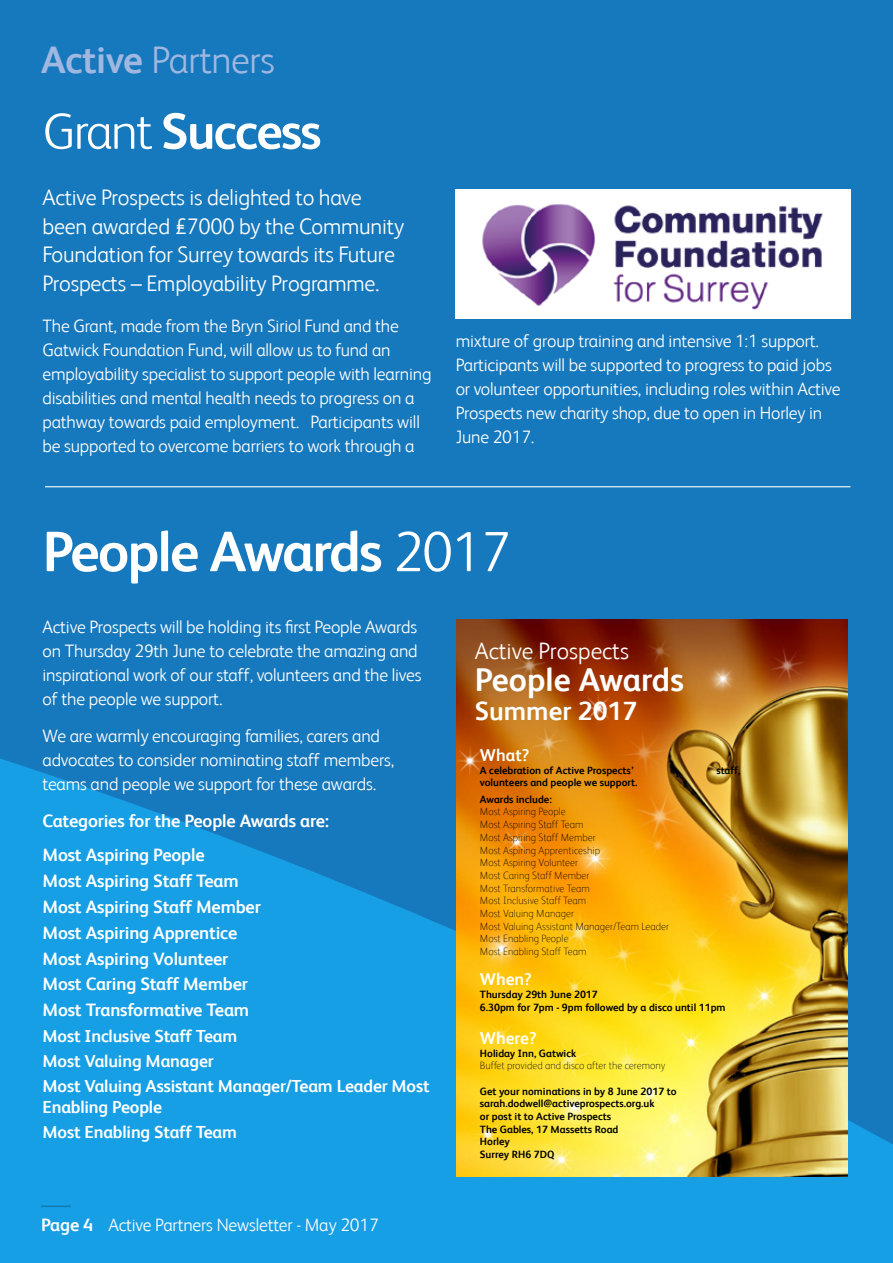
<style>
.page{position:relative;width:893px;height:1263px;background:#1678bd}
.page>*{position:absolute;margin:0;border:0;box-sizing:border-box;transform-origin:0 0}
.t1{font:700 57px "FS Albert";letter-spacing:-.03em;color:#fff}
.t2{font:700 51px "FS Albert";letter-spacing:-.03em;color:#fff}
.t3{font:300 38.4px "FS Albert";letter-spacing:-.01em;color:#a0b8e0}
.t4{font:700 33px "FS Albert";color:#fff}
.t5{font:700 26.4px "FS Albert";color:#fff}
.t6{font:300 23.85px "FS Albert";color:#fff}
.t7{font:300 22.5px/28.5px "FS Albert";letter-spacing:-.01em;color:#fff}
.t8{font:300 18px/24px "FS Albert";letter-spacing:-.01em;color:#fff}
.t9{font:700 18px/25.8px "FS Albert";letter-spacing:-.01em;color:#fff}
.t10{font:700 17.4px/25.2px "FS Albert";letter-spacing:-.01em;color:#fff}
.t11{font:700 17.25px "FS Albert";color:#fff}
.t12{font:100 10.65px/12.8px "FS Albert";color:#000}
.t13{font:700 10.65px/12.8px "FS Albert";color:#000}
.s1{font-weight:700}
.s2{font-weight:300}
</style>
<div class="page">
<svg style="left:0;top:758px;width:893px;height:505px;fill:#169fe5"></svg>
<hr style="left:41px;top:1205px;width:30px;height:2px;background:#c6c6c6">
<img style="left:455px;top:190px;width:395px;height:129px">
<hr style="left:45px;top:486px;width:805px;height:1px;background:#fff">
<img style="left:456px;top:620px;width:392px;height:556px">
<h3 class="t3" style="left:41px;top:38px;width:235px"><span class="s1">Active</span> Partners</h3>
<h2 class="t2" style="left:43px;top:102px;width:280px"><span class="s2">Grant</span> Success</h2>
<p class="t7" style="left:43px;top:183px;width:363px">Active Prospects is delighted to have been awarded £7000 by the Community Foundation for Surrey towards its Future Prospects – Employability Programme.</p>
<p class="t8" style="left:43px;top:313px;width:390px">The Grant, made from the Bryn Siriol Fund and the Gatwick Foundation Fund, will allow us to fund an employability specialist to support people with learning disabilities and mental health needs to progress on a pathway towards paid employment. Participants will be supported to overcome barriers to work through a</p>
<p class="t8" style="left:456px;top:328px;width:386px">mixture of group training and intensive 1:1 support.<br>Participants will be supported to progress to paid jobs or volunteer opportunities, including roles within Active Prospects new charity shop, due to open in Horley in June 2017.</p>
<h1 class="t1" style="left:43px;top:519px;width:470px">People Awards <span class="s2">2017</span></h1>
<p class="t8" style="left:43px;top:615px;width:381px">Active Prospects will be holding its first People Awards on Thursday 29th June to celebrate the amazing and inspirational work of our staff, volunteers and the lives of the people we support.</p>
<p class="t8" style="left:43px;top:724px;width:353px">We are warmly encouraging families, carers and advocates to consider nominating staff members, teams and people we support for these awards.</p>
<p class="t9" style="left:43px;top:803px;width:288px;line-height:34.3px">Categories for the People Awards are:<br>Most Aspiring People</p>
<p class="t9" style="left:43px;top:868px;width:220px">Most Aspiring Staff Team<br>Most Aspiring Staff Member<br>Most Aspiring Apprentice<br>Most Aspiring Volunteer<br>Most Caring Staff Member<br>Most Transformative Team</p>
<p class="t10" style="left:43px;top:1023px;width:389px">Most Inclusive Staff Team<br>Most Valuing Manager<br>Most Valuing Assistant Manager/Team Leader Most</p>
<p class="t10" style="left:43px;top:1094px;width:196px">Enabling People<br>Most Enabling Staff Team</p>
<p class="t8" style="left:41px;top:1213px;width:339px"><span class="s1">Page 4</span> Active Partners Newsletter - May 2017</p>
<h3 class="t6" style="left:475px;top:637px;width:156px">Active Prospects</h3>
<h3 class="t4" style="left:475px;top:660px;width:211px">People Awards</h3>
<h3 class="t5" style="left:475px;top:696px;width:164px">Summer 2017</h3>
<p class="t11" style="left:480px;top:745px;width:51px">What?</p>
<p class="t13" style="left:480px;top:763px;width:156px">A celebration of Active Prospects’</p>
<p class="t13" style="left:716px;top:763px;width:26px">staff,</p>
<p class="t13" style="left:480px;top:774px;width:159px;line-height:16.5px">volunteers and people we support.<br>Awards include:</p>
<p class="t12" style="left:480px;top:805px;width:191px">Most Aspiring People<br>Most Aspiring Staff Team<br>Most Aspiring Staff Member<br>Most Aspiring Apprenticeship<br>Most Aspiring Volunteer<br>Most Caring Staff Member<br>Most Transformative Team<br>Most Inclusive Staff Team<br>Most Valuing Manager<br>Most Valuing Assistant Manager/Team Leader<br>Most Enabling People<br>Most Enabling Staff Team</p>
<p class="t11" style="left:480px;top:969px;width:53px">When?</p>
<p class="t13" style="left:480px;top:988px;width:247px">Thursday 29th June 2017<br>6.30pm for 7pm - 9pm followed by a disco until 11pm</p>
<p class="t11" style="left:480px;top:1028px;width:58px">Where?</p>
<p class="t13" style="left:480px;top:1046px;width:98px">Holiday Inn, Gatwick</p>
<p class="t12" style="left:480px;top:1059px;width:187px">Buffet provided and disco after the ceremony</p>
<p class="t13" style="left:480px;top:1084px;width:198px">Get your nominations in by 8 June 2017 to sarah.dodwell@activeprospects.org.uk<br>or post it to Active Prospects<br>The Gables, 17 Massetts Road<br>Horley<br>Surrey RH6 7DQ</p>
</div>
